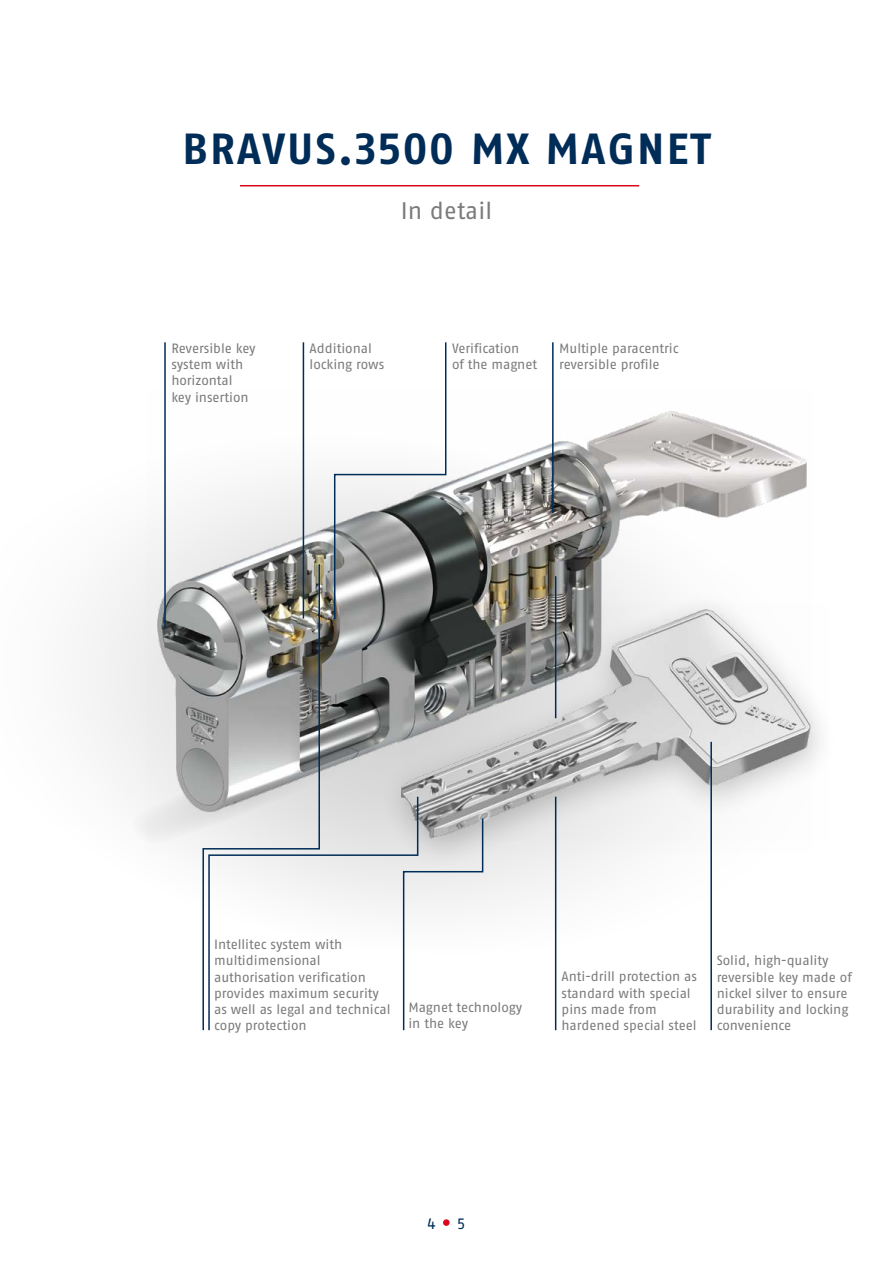
<style>
.page{position:relative;width:893px;height:1263px;background:#fff}
.page>*{position:absolute;margin:0;border:0;box-sizing:border-box;transform-origin:0 0}
.t1{font:700 43.5px "ABUS Fago Pro";letter-spacing:.05em;color:#002c58}
.t2{font:24px "ABUS Fago Pro";letter-spacing:.01em;color:#7c7b7b}
.t3{font:15px "ABUS Fago Pro";color:#002c58}
.t4{font:13.5px/16.2px "ABUS Fago Pro";letter-spacing:-.005em;color:#7c7b7b}
</style>
<div class="page">
<hr style="left:240px;top:185px;width:399px;height:1px;background:#db0720">
<svg style="left:87px;top:343px;width:625px;height:688px"></svg>
<svg style="left:87px;top:670px;width:406px;height:239px"></svg>
<hr style="left:555px;top:797px;width:1px;height:233px;background:#002c58">
<img style="left:146px;top:391px;width:661px;height:463px">
<div style="left:377px;top:591px;width:461px;height:280px;background:#1d1d1b;opacity:.24"></div>
<img style="left:401px;top:603px;width:427px;height:238px">
<hr style="left:555px;top:576px;width:1px;height:142px;background:#002c58">
<hr style="left:552px;top:342px;width:2px;height:171px;background:#002c58">
<hr style="left:303px;top:342px;width:1px;height:276px;background:#002c58">
<hr style="left:164px;top:342px;width:2px;height:286px;background:#002c58">
<hr style="left:710px;top:742px;width:2px;height:288px;background:#002c58">
<svg style="left:419px;top:817px;width:65px;height:214px"></svg>
<svg style="left:321px;top:795px;width:98px;height:236px"></svg>
<svg style="left:202px;top:563px;width:119px;height:468px"></svg>
<svg style="left:333px;top:342px;width:114px;height:278px"></svg>
<div style="left:443px;top:1219px;width:7px;height:7px;background:#db0720;border-radius:50%"></div>
<h1 class="t1" style="left:182px;top:123px;width:530px">BRAVUS.3500 MX MAGNET</h1>
<h2 class="t2" style="left:401px;top:196px;width:93px">In detail</h2>
<p class="t4" style="left:171px;top:340px;width:86px">Reversible key system with horizontal key insertion</p>
<p class="t4" style="left:310px;top:340px;width:76px">Additional locking rows</p>
<p class="t4" style="left:559px;top:340px;width:121px">Multiple paracentric reversible profile</p>
<p class="t4" style="left:452px;top:340px;width:87px">Verification<br>of the magnet</p>
<p class="t4" style="left:214px;top:936px;width:178px">Intellitec system with multidimensional authorisation verification provides maximum security as well as legal and technical copy protection</p>
<p class="t4" style="left:408px;top:999px;width:115px">Magnet technology in the key</p>
<p class="t4" style="left:562px;top:968px;width:137px">Anti-drill protection as standard with special pins made from hardened special steel</p>
<p class="t4" style="left:717px;top:952px;width:137px">Solid, high-quality reversible key made of nickel silver to ensure durability and locking convenience</p>
<p class="t3" style="left:427px;top:1214px;width:10px">4</p>
<p class="t3" style="left:457px;top:1214px;width:10px">5</p>
</div>
